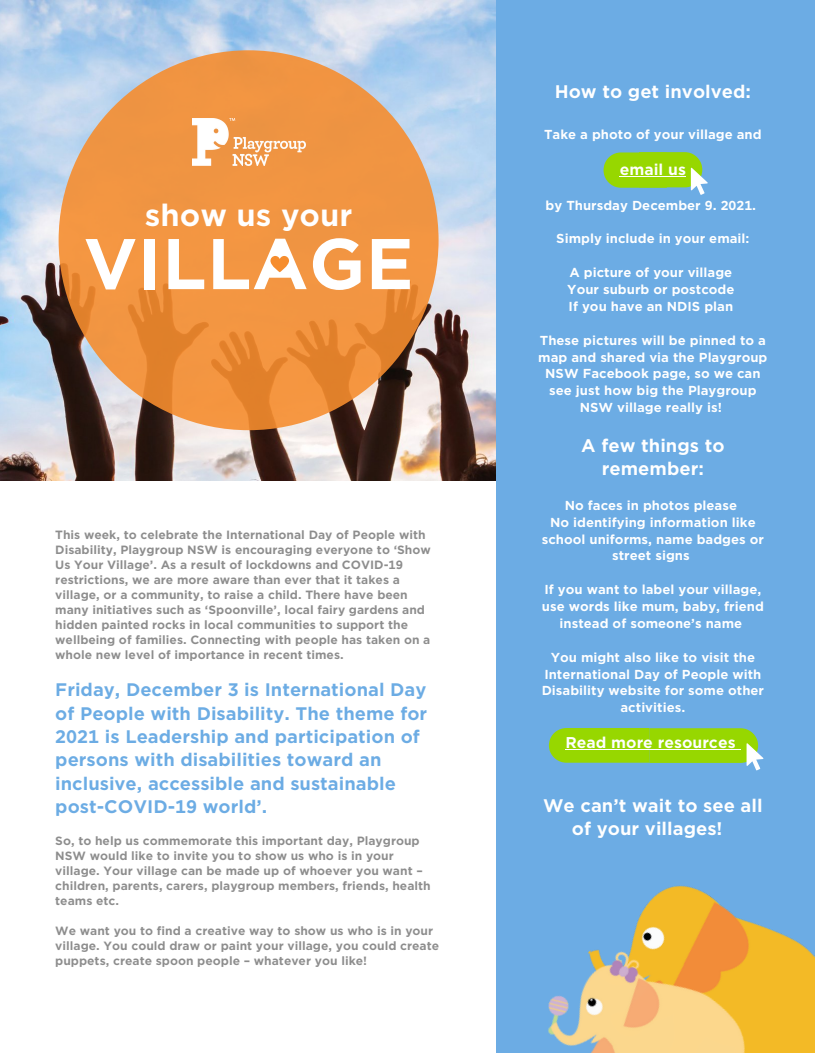
<style>
.page{position:relative;width:815px;height:1053px;background:#6cace4}
.page>*{position:absolute;margin:0;border:0;box-sizing:border-box;transform-origin:0 0}
.t1{font:700 68.88px "Gotham Office";color:#fff}
.t2{font:700 29.5px "Gotham Office";color:#fff}
.t3{font:700 17.5px/23.5px "Gotham Office";color:#6cace4}
.t4{font:700 17.5px/23.5px "Gotham Office";color:#fff;text-align:center}
.t5{font:700 15px "Gotham Office";color:#fff}
.t6{font:700 12.5px/16.9px "Gotham Office";color:#fff;text-align:center}
.t7{font:700 11.5px/15px "Gotham Office";color:#8d8d8d}
</style>
<div class="page">
<div style="left:0;top:42px;width:495px;height:1011px;background:#fff"></div>
<img style="left:671px;top:885px;width:144px;height:168px">
<img style="left:495px;top:887px;width:301px;height:166px">
<svg style="left:603px;top:152px;width:104px;height:43px"></svg>
<hr style="left:620px;top:176px;width:66px;height:1px;background:#fff">
<svg style="left:549px;top:728px;width:214px;height:42px"></svg>
<img style="left:0;top:0;width:495px;height:480px">
<svg style="left:59px;top:50px;width:379px;height:380px;background:#ef923e"></svg>
<img style="left:192px;top:119px;width:114px;height:47px">
<svg style="left:266px;top:249px;width:27px;height:23px"></svg>
<p class="t2" style="left:145px;top:197px;width:209px">show us your</p>
<p class="t1" style="left:83px;top:223px;width:332px">VILLAGE</p>
<p class="t7" style="left:55px;top:528px;width:377px">This week, to celebrate the International Day of People with Disability, Playgroup NSW is encouraging everyone to ‘Show Us Your Village’. As a result of lockdowns and COVID-19 restrictions, we are more aware than ever that it takes a village, or a community, to raise a child. There have been many initiatives such as ‘Spoonville’, local fairy gardens and hidden painted rocks in local communities to support the wellbeing of families. Connecting with people has taken on a whole new level of importance in recent times.</p>
<p class="t3" style="left:55px;top:678px;width:373px">Friday, December 3 is International Day of People with Disability. The theme for 2021 is Leadership and participation of persons with disabilities toward an inclusive, accessible and sustainable post-COVID-19 world’.</p>
<p class="t7" style="left:55px;top:834px;width:377px">So, to help us commemorate this important day, Playgroup NSW would like to invite you to show us who is in your village. Your village can be made up of whoever you want – children, parents, carers, playgroup members, friends, health teams etc.</p>
<p class="t7" style="left:55px;top:924px;width:385px">We want you to find a creative way to show us who is in your village. You could draw or paint your village, you could create puppets, create spoon people – whatever you like!</p>
<p class="t4" style="left:555px;top:80px;width:198px">How to get involved:</p>
<p class="t6" style="left:544px;top:127px;width:219px">Take a photo of your village and</p>
<p class="t5" style="left:620px;top:160px;width:68px">email us</p>
<p class="t6" style="left:545px;top:197px;width:212px">by Thursday December 9. 2021.</p>
<p class="t6" style="left:556px;top:231px;width:195px">Simply include in your email:</p>
<p class="t6" style="left:569px;top:264px;width:164px">A picture of your village</p>
<p class="t6" style="left:567px;top:281px;width:169px">Your suburb or postcode</p>
<p class="t6" style="left:568px;top:298px;width:166px">If you have an NDIS plan</p>
<p class="t6" style="left:538px;top:332px;width:231px">These pictures will be pinned to a map and shared via the Playgroup<br>NSW Facebook page, so we can see just how big the Playgroup<br>NSW village really is!</p>
<p class="t4" style="left:581px;top:434px;width:145px">A few things to remember:</p>
<p class="t6" style="left:564px;top:497px;width:174px">No faces in photos please</p>
<p class="t6" style="left:542px;top:514px;width:224px">No identifying information like school uniforms, name badges or street signs</p>
<p class="t6" style="left:542px;top:581px;width:223px">If you want to label your village, use words like mum, baby, friend instead of someone’s name</p>
<p class="t6" style="left:541px;top:649px;width:224px">You might also like to visit the<br>International Day of People with<br>Disability website for some other activities.</p>
<p class="t5" style="left:565px;top:733px;width:172px">Read more resources</p>
<p class="t4" style="left:572px;top:794px;width:192px;text-align:left;text-indent:-29px">We can’t wait to see all of your villages!</p>
</div>
